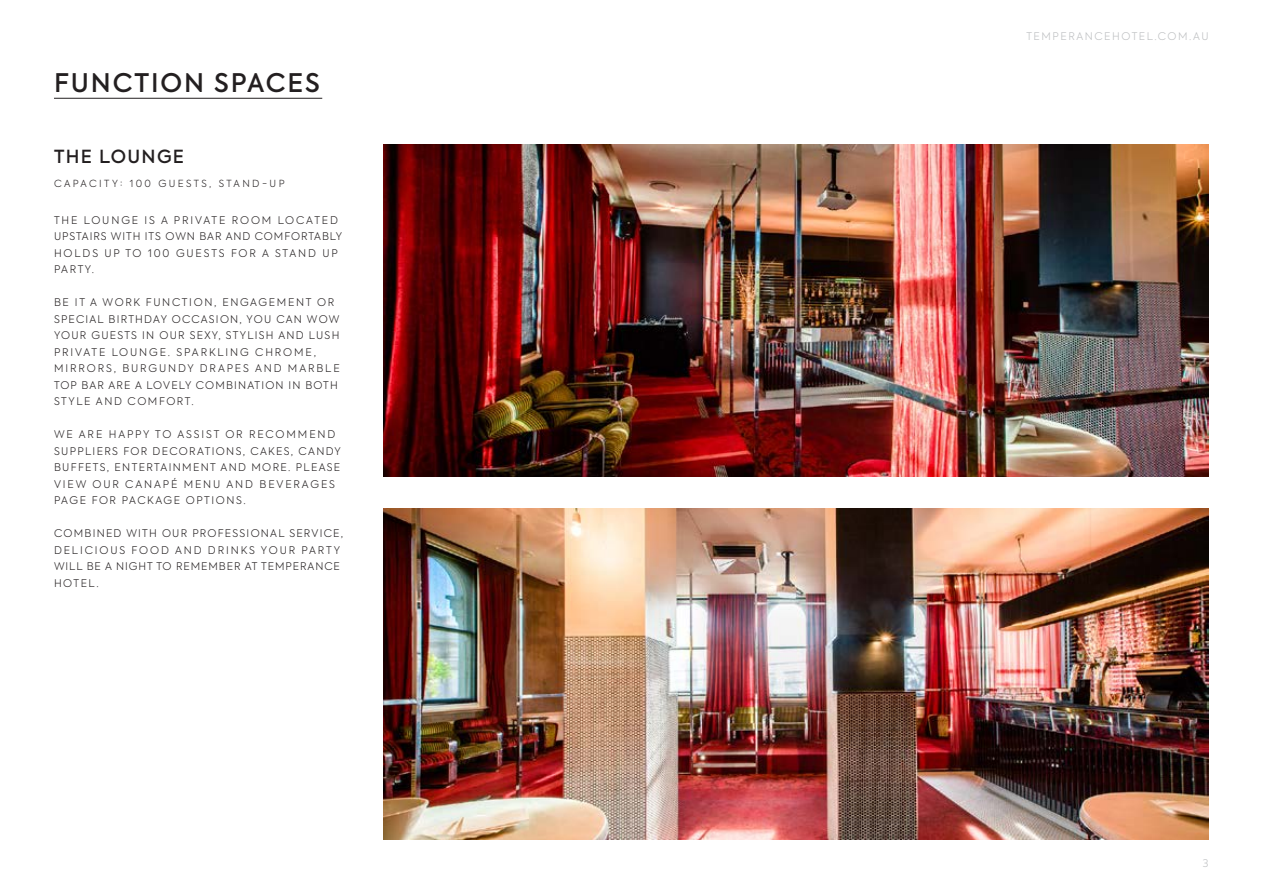
<style>
.page{position:relative;width:1263px;height:893px;background:#fff}
.page>*{position:absolute;margin:0;border:0;box-sizing:border-box;transform-origin:0 0}
.t1{font:500 25.5px "Axiforma";letter-spacing:.075em;color:#231f20}
.t2{font:500 18px "Axiforma";letter-spacing:.075em;color:#231f20}
.t3{font:300 10.5px/16.5px "Axiforma";letter-spacing:.13em;color:#231f20}
.t4{font:300 10.5px/16.5px "Axiforma";letter-spacing:.15em;color:#231f20}
.t5{font:300 10.5px "Axiforma";letter-spacing:.15em;color:#bcbec0}
.t6{font:300 9.75px "Axiforma";letter-spacing:.25em;color:#231f20}
</style>
<div class="page">
<hr style="left:54px;top:98px;width:268px;height:1px;background:#231f20">
<img style="left:383px;top:145px;width:825px;height:331px">
<img style="left:383px;top:508px;width:825px;height:332px">
<h1 class="t1" style="left:54px;top:66px;width:267px">FUNCTION SPACES</h1>
<h2 class="t2" style="left:54px;top:144px;width:132px">THE LOUNGE</h2>
<p class="t6" style="left:54px;top:177px;width:232px">CAPACITY: 100 GUESTS, STAND-UP</p>
<p class="t4" style="left:54px;top:212px;width:290px">THE LOUNGE IS A PRIVATE ROOM LOCATED<br>UPSTAIRS WITH ITS OWN BAR AND COMFORTABLY<br>HOLDS UP TO 100 GUESTS FOR A STAND UP<br>PARTY.</p>
<p class="t3" style="left:54px;top:294px;width:287px">BE IT A WORK FUNCTION, ENGAGEMENT OR SPECIAL BIRTHDAY OCCASION, YOU CAN WOW YOUR GUESTS IN OUR SEXY, STYLISH AND LUSH PRIVATE LOUNGE. SPARKLING CHROME, MIRRORS, BURGUNDY DRAPES AND MARBLE TOP BAR ARE A LOVELY COMBINATION IN BOTH STYLE AND COMFORT.</p>
<p class="t3" style="left:54px;top:426px;width:288px">WE ARE HAPPY TO ASSIST OR RECOMMEND SUPPLIERS FOR DECORATIONS, CAKES, CANDY BUFFETS, ENTERTAINMENT AND MORE. PLEASE VIEW OUR CANAPÉ MENU AND BEVERAGES PAGE FOR PACKAGE OPTIONS.</p>
<p class="t3" style="left:54px;top:525px;width:291px">COMBINED WITH OUR PROFESSIONAL SERVICE,<br>DELICIOUS FOOD AND DRINKS YOUR PARTY<br>WILL BE A NIGHT TO REMEMBER AT TEMPERANCE<br>HOTEL.</p>
<p class="t5" style="left:1026px;top:30px;width:184px">TEMPERANCEHOTEL.COM.AU</p>
<p class="t5" style="left:1203px;top:857px;width:7px">3</p>
</div>
